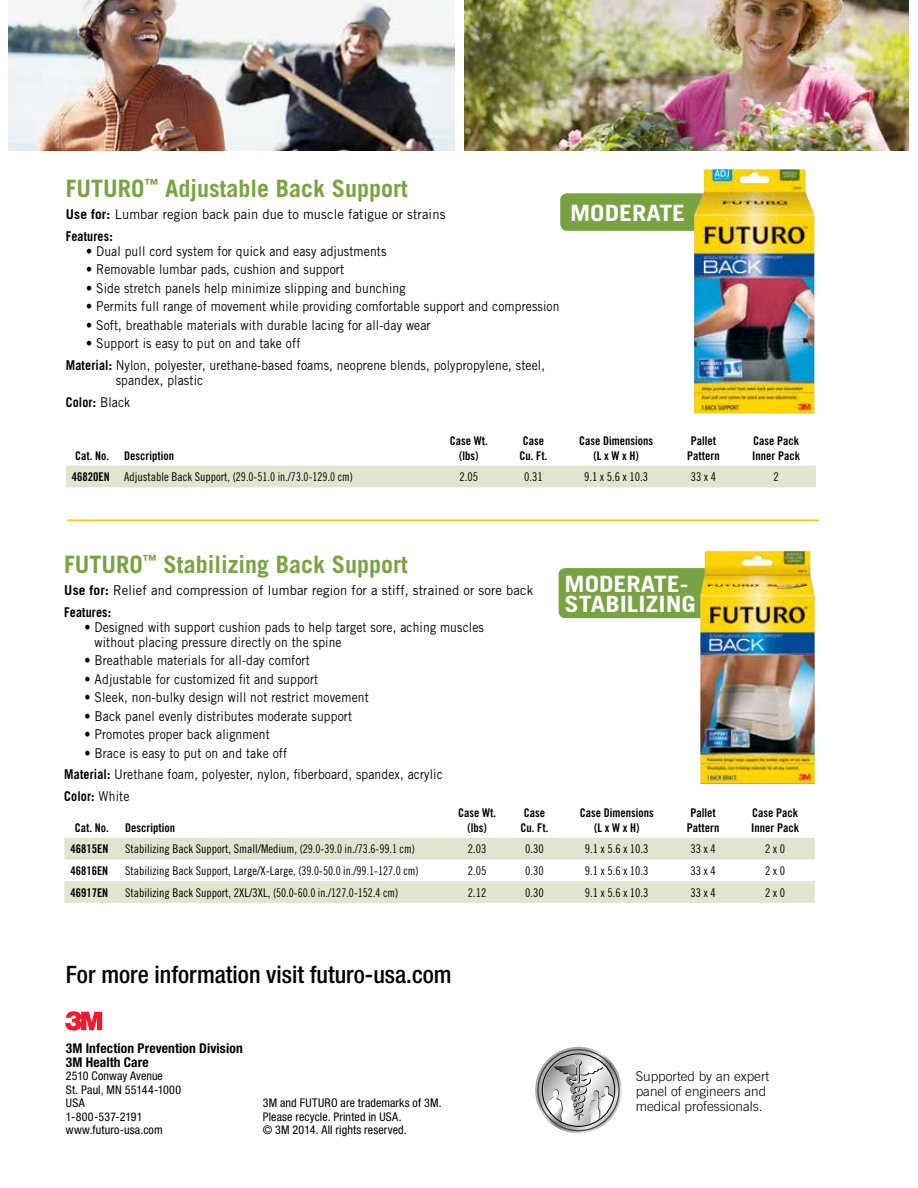
<style>
.page{position:relative;width:918px;height:1188px;background:#fff}
.page>*{position:absolute;margin:0;border:0;box-sizing:border-box;transform-origin:0 0}
.t1{font:700 24px "Trade Gothic";color:#79a342}
.t2{font:500 condensed 24px "Helvetica Neue";color:#000}
.t3{font:700 22.5px/19.5px "Trade Gothic";color:#fff;scale:1.15 1}
.t4{font:13.5px/21.8px "Trade Gothic";letter-spacing:.01em;color:#000;scale:.9 1}
.t5{font:13.5px/21.8px "Trade Gothic";letter-spacing:.01em;color:#000;scale:.96 1}
.t6{font:300 13.5px/15px "Trade Gothic";color:#000}
.t7{font:700 condensed 13.5px/13.5px "Helvetica Neue";letter-spacing:.01em;color:#000}
.t8{font:12px "Trade Gothic Cond Eighteen";color:#000}
.t9{font:12px/14.4px "Trade Gothic Bold Cond Twenty";color:#000;text-align:center}
.t10{font:condensed 12px/13.5px "Helvetica Neue";letter-spacing:.01em;color:#000}
.s1{font-weight:700}
.s2{font-family:"Trade Gothic Bold Cond Twenty"}
</style>
<div class="page">
<div style="left:559px;top:568px;width:168px;height:50px;background:#79a342;border-radius:7px"></div>
<hr style="left:67px;top:519px;width:752px;height:2px;background:#ffce00">
<svg style="left:65px;top:1011px;width:37px;height:20px"></svg>
<img style="left:700px;top:551px;width:115px;height:233px">
<img style="left:8px;top:0;width:447px;height:150px">
<img style="left:464px;top:0;width:444px;height:150px">
<svg style="left:64px;top:838px;width:751px;height:65px;fill:#e0e5cf"></svg>
<svg style="left:535px;top:1047px;width:87px;height:86px"></svg>
<div style="left:560px;top:193px;width:150px;height:38px;background:#79a342;border-radius:7px"></div>
<div style="left:66px;top:466px;width:750px;height:21px;background:#e0e5cf"></div>
<img style="left:694px;top:169px;width:120px;height:245px">
<h1 class="t1" style="left:66px;top:173px;width:344px">FUTURO<sup>™</sup> Adjustable Back Support</h1>
<p class="t5" style="left:66px;top:203px;width:397px"><span class="s1">Use for:</span> Lumbar region back pain due to muscle fatigue or strains<br><span class="s1">Features:</span></p>
<p class="t4" style="left:86px;top:240px;width:335px">• Dual pull cord system for quick and easy adjustments</p>
<p class="t4" style="left:86px;top:258px;width:288px">• Removable lumbar pads, cushion and support</p>
<p class="t4" style="left:86px;top:277px;width:356px">• Side stretch panels help minimize slipping and bunching</p>
<p class="t4" style="left:86px;top:295px;width:528px">• Permits full range of movement while providing comfortable support and compression</p>
<p class="t4" style="left:86px;top:314px;width:384px">• Soft, breathable materials with durable lacing for all-day wear</p>
<p class="t4" style="left:66px;top:332px;width:534px;text-indent:20px">• S upport is easy to put on and take off<br><span class="s1">Material:</span> Nylon, polyester, urethane-based foams, neoprene blends, polypropylene, steel,</p>
<p class="t4" style="left:66px;top:369px;width:154px;text-indent:50px">spandex, plastic<br><span class="s1">Color:</span> Black</p>
<h2 class="t3" style="left:570px;top:203px;width:102px">moderate</h2>
<p class="t9" style="left:75px;top:448px;width:35px">Cat. No.</p>
<p class="t9" style="left:124px;top:448px;width:51px">Description</p>
<p class="t9" style="left:450px;top:434px;width:39px">Case Wt. (lbs)</p>
<p class="t9" style="left:520px;top:434px;width:29px;text-align:left">Case<br>Cu. Ft.</p>
<p class="t9" style="left:579px;top:434px;width:75px">Case Dimensions (L x W x H)</p>
<p class="t9" style="left:687px;top:434px;width:34px">Pallet<br>Pattern</p>
<p class="t9" style="left:752px;top:434px;width:49px;text-align:left">Case Pack<br>Inner Pack</p>
<p class="t8" style="left:72px;top:470px;width:283px"><span class="s2">46820EN</span> Adjustable Back Support, (29.0-51.0 in./73.0-129.0 cm)</p>
<p class="t8" style="left:459px;top:470px;width:20px">2.05</p>
<p class="t8" style="left:524px;top:470px;width:20px">0.31</p>
<p class="t8" style="left:584px;top:470px;width:65px">9.1 x 5.6 x 10.3</p>
<p class="t8" style="left:691px;top:470px;width:27px">33 x 4</p>
<p class="t8" style="left:774px;top:470px;width:7px">2</p>
<h1 class="t1" style="left:64px;top:549px;width:345px">FUTURO<sup>™</sup> Stabilizing Back Support</h1>
<p class="t5" style="left:64px;top:579px;width:490px"><span class="s1">Use for:</span> Relief and compression of lumbar region for a stiff, strained or sore back<br><span class="s1">Features:</span></p>
<p class="t4" style="left:95px;top:619px;width:434px;line-height:15px;text-indent:-10px">• Designed with support cushion pads to help target sore, aching muscles without placing pressure directly on the spine</p>
<p class="t4" style="left:85px;top:649px;width:252px">• Breathable materials for all-day comfort</p>
<p class="t4" style="left:85px;top:668px;width:261px">• Adjustable for customized fit and support</p>
<p class="t4" style="left:85px;top:686px;width:317px">• S leek, non-bulky design will not restrict movement</p>
<p class="t4" style="left:85px;top:705px;width:299px">• Back panel evenly distributes moderate support</p>
<p class="t4" style="left:85px;top:723px;width:207px">• Promotes proper back alignment</p>
<p class="t4" style="left:64px;top:742px;width:422px;text-indent:20px">• Brace is easy to put on and take off<br><span class="s1">Material:</span> U rethane foam, polyester, nylon, fiberboard, spandex, acrylic<br><span class="s1">Color:</span> White</p>
<h2 class="t3" style="left:565px;top:574px;width:116px">moderate&shy;stabilizing</h2>
<p class="t9" style="left:75px;top:820px;width:35px">Cat. No.</p>
<p class="t9" style="left:125px;top:820px;width:51px">Description</p>
<p class="t9" style="left:458px;top:806px;width:39px">Case Wt. (lbs)</p>
<p class="t9" style="left:521px;top:806px;width:29px;text-align:left">Case<br>Cu. Ft.</p>
<p class="t9" style="left:580px;top:806px;width:75px">Case Dimensions (L x W x H)</p>
<p class="t9" style="left:687px;top:806px;width:34px">Pallet<br>Pattern</p>
<p class="t9" style="left:751px;top:806px;width:49px;text-align:left">Case Pack<br>Inner Pack</p>
<p class="t9" style="left:70px;top:842px;width:39px">46815EN</p>
<p class="t8" style="left:125px;top:842px;width:291px">Stabilizing Back Support, Small/Medium, (29.0-39.0 in./73.6-99.1 cm)</p>
<p class="t8" style="left:468px;top:842px;width:20px">2.03</p>
<p class="t8" style="left:525px;top:842px;width:20px">0.30</p>
<p class="t8" style="left:585px;top:842px;width:65px">9.1 x 5.6 x 10.3</p>
<p class="t8" style="left:690px;top:842px;width:27px">33 x 4</p>
<p class="t8" style="left:765px;top:842px;width:21px">2 x 0</p>
<p class="t9" style="left:70px;top:863px;width:39px">46816EN</p>
<p class="t8" style="left:125px;top:864px;width:295px">Stabilizing Back Support, Large/X-Large, (39.0-50.0 in./99.1-127.0 cm)</p>
<p class="t8" style="left:468px;top:864px;width:20px">2.05</p>
<p class="t8" style="left:525px;top:864px;width:20px">0.30</p>
<p class="t8" style="left:585px;top:864px;width:65px">9.1 x 5.6 x 10.3</p>
<p class="t8" style="left:690px;top:864px;width:27px">33 x 4</p>
<p class="t8" style="left:765px;top:864px;width:21px">2 x 0</p>
<p class="t9" style="left:70px;top:885px;width:39px">46917EN</p>
<p class="t8" style="left:125px;top:885px;width:275px">Stabilizing Back Support, 2XL/3XL, (50.0-60.0 in./127.0-152.4 cm)</p>
<p class="t8" style="left:468px;top:885px;width:20px">2.12</p>
<p class="t8" style="left:525px;top:885px;width:20px">0.30</p>
<p class="t8" style="left:585px;top:885px;width:65px">9.1 x 5.6 x 10.3</p>
<p class="t8" style="left:690px;top:885px;width:27px">33 x 4</p>
<p class="t8" style="left:765px;top:885px;width:21px">2 x 0</p>
<h1 class="t2" style="left:66px;top:960px;width:387px">For more information visit futuro-usa.com</h1>
<p class="t7" style="left:66px;top:1041px;width:178px">3M Infection Prevention Division<br>3M Health Care</p>
<p class="t10" style="left:66px;top:1069px;width:117px">2510 Conway Avenue<br>St. Paul, MN 55144-1000<br>USA<br>1-800-537-2191 www.futuro-usa.com</p>
<p class="t10" style="left:263px;top:1096px;width:180px">3M and FUTURO are trademarks of 3M.<br>Please recycle. Printed in USA.<br>© 3M 2014. All rights reserved.</p>
<p class="t6" style="left:636px;top:1068px;width:135px">Supported by an expert panel of engineers and medical professionals.</p>
</div>
